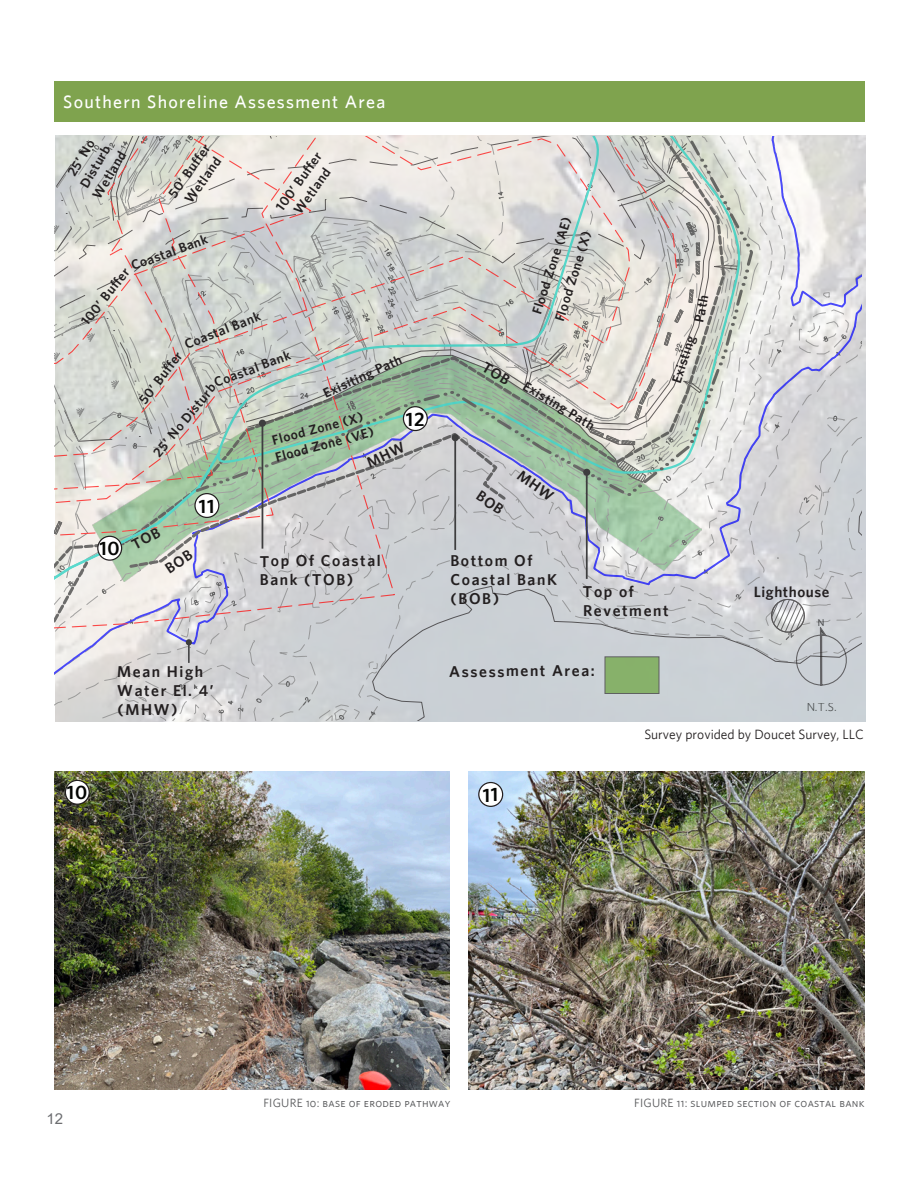
<style>
.page{position:relative;width:918px;height:1188px;background:#fff}
.page>*{position:absolute;margin:0;border:0;box-sizing:border-box;transform-origin:0 0}
.Diagram_Labels_Bold{font:600 19.5px "Whitney HTF";letter-spacing:.035em;color:#040503}
.Sub_Header{font:500 18px "Whitney HTF";letter-spacing:.07em;color:#fff}
.Headers{font:600 15.75px/19px "Whitney HTF";letter-spacing:.095em;color:#231f20}
.Diagram_Labels_Bold-2{font:600 15px "Whitney HTF";color:#231f20}
.t1{font:15px "Arial";color:#6c6d70}
.Diagram_Labels_Bold-3{font:600 13.5px/16.5px "Whitney HTF";color:#231f20;text-align:center}
.Body_Text{font:13.5px "Whitney HTF";color:#231f20}
.Photo_Titles{font:12px "Whitney HTF Book SC";letter-spacing:.02em;color:#57585a}
.t2{font:12px "Whitney HTF Book SC";color:#040503}
</style>
<div class="page">
<div style="left:54px;top:81px;width:811px;height:41px;background:#7fa34e"></div>
<img style="left:468px;top:771px;width:396px;height:319px">
<img style="left:55px;top:771px;width:395px;height:319px">
<div style="left:66px;top:783px;width:22px;height:22px;border:1px solid #231f20;border-radius:50%"></div>
<div style="left:65px;top:780px;width:24px;height:24px;background:#fff;border-radius:50%"></div>
<div style="left:65px;top:780px;width:25px;height:25px;border:1px solid #231f20;border-radius:50%"></div>
<div style="left:479px;top:783px;width:24px;height:23px;background:#fff;border-radius:50%"></div>
<div style="left:478px;top:782px;width:25px;height:25px;border:1px solid #231f20;border-radius:50%"></div>
<svg style="left:54px;top:135px;width:808px;height:586px;background:#ccd0cd"></svg>
<p class="Sub_Header" style="left:63px;top:91px;width:324px">Southern Shoreline Assessment Area</p>
<p class="Diagram_Labels_Bold-3" style="left:60px;top:176px;width:54px;rotate:-59deg">25’ No<br>Disturb<br>Wetland</p>
<p class="Diagram_Labels_Bold-3" style="left:164px;top:191px;width:64px;rotate:-55deg">50’ Buffer<br>Wetland</p>
<p class="Diagram_Labels_Bold-3" style="left:272px;top:204px;width:71px;rotate:-54deg">100’ Buffer<br>Wetland</p>
<p class="Diagram_Labels_Bold-3" style="left:129px;top:258px;width:82px;rotate:-20deg">Coastal Bank</p>
<p class="Diagram_Labels_Bold-3" style="left:77px;top:318px;width:71px;rotate:-52deg">100’ Buffer</p>
<p class="Diagram_Labels_Bold-3" style="left:182px;top:337px;width:82px;rotate:-21deg">Coastal Bank</p>
<p class="Diagram_Labels_Bold-3" style="left:212px;top:375px;width:82px;rotate:-21deg">Coastal Bank</p>
<p class="Diagram_Labels_Bold-3" style="left:135px;top:397px;width:64px;rotate:-52deg">50’ Buffer</p>
<p class="Diagram_Labels_Bold-3" style="left:320px;top:385px;width:86px;rotate:-24deg">Exisiting Path</p>
<p class="Diagram_Labels_Bold-3" style="left:149px;top:449px;width:92px;rotate:-50deg">25’ No Disturb</p>
<p class="Diagram_Labels_Bold-3" style="left:270px;top:432px;width:95px;rotate:-15deg">Flood Zone (X)</p>
<p class="Diagram_Labels_Bold" style="left:406px;top:407px;width:20px">12</p>
<p class="Diagram_Labels_Bold-3" style="left:273px;top:449px;width:103px;rotate:-15deg">Flood Zone (VE)</p>
<p class="Diagram_Labels_Bold" style="left:99px;top:537px;width:22px">10</p>
<p class="Diagram_Labels_Bold" style="left:199px;top:494px;width:17px">11</p>
<p class="Diagram_Labels_Bold" style="left:67px;top:781px;width:22px">10</p>
<p class="Diagram_Labels_Bold" style="left:73px;top:783px;width:9px">1</p>
<p class="Headers" style="left:117px;top:662px;width:98px">Mean High<br>Water El. 4’ (MHW)</p>
<p class="Headers" style="left:260px;top:551px;width:123px">Top Of Coastal<br>Bank (TOB)</p>
<p class="Diagram_Labels_Bold-3" style="left:528px;top:311px;width:103px;rotate:-72deg">Flood Zone (AE)</p>
<p class="Diagram_Labels_Bold-3" style="left:550px;top:318px;width:95px;rotate:-72deg">Flood Zone (X)</p>
<p class="Diagram_Labels_Bold-3" style="left:529px;top:377px;width:82px;rotate:31deg">Existing Path</p>
<p class="Diagram_Labels_Bold-3" style="left:690px;top:321px;width:29px;rotate:-79deg">Path</p>
<p class="Diagram_Labels_Bold-3" style="left:668px;top:380px;width:51px;rotate:-72deg">Existing</p>
<p class="Headers" style="left:450px;top:551px;width:84px">Bottom Of</p>
<p class="Headers" style="left:450px;top:570px;width:108px">Coastal BanK (BOB)</p>
<p class="Headers" style="left:583px;top:582px;width:87px">Top of<br>Revetment</p>
<p class="Headers" style="left:449px;top:661px;width:147px">Assessment Area:</p>
<p class="Diagram_Labels_Bold-2" style="left:754px;top:582px;width:77px;rotate:1deg">Lighthouse</p>
<p class="t2" style="left:806px;top:700px;width:32px">N.T.S.</p>
<p class="Diagram_Labels_Bold" style="left:486px;top:781px;width:12px">2</p>
<p class="Diagram_Labels_Bold" style="left:483px;top:783px;width:17px">11</p>
<p class="Body_Text" style="left:644px;top:727px;width:221px">Survey provided by Doucet Survey, LLC</p>
<p class="t1" style="left:46px;top:1108px;width:18px">12</p>
<p class="Photo_Titles" style="left:263px;top:1096px;width:189px">FIGURE 10: base of eroded pathway</p>
<p class="Photo_Titles" style="left:634px;top:1096px;width:232px">FIGURE 11: slumped section of coastal bank</p>
</div>
